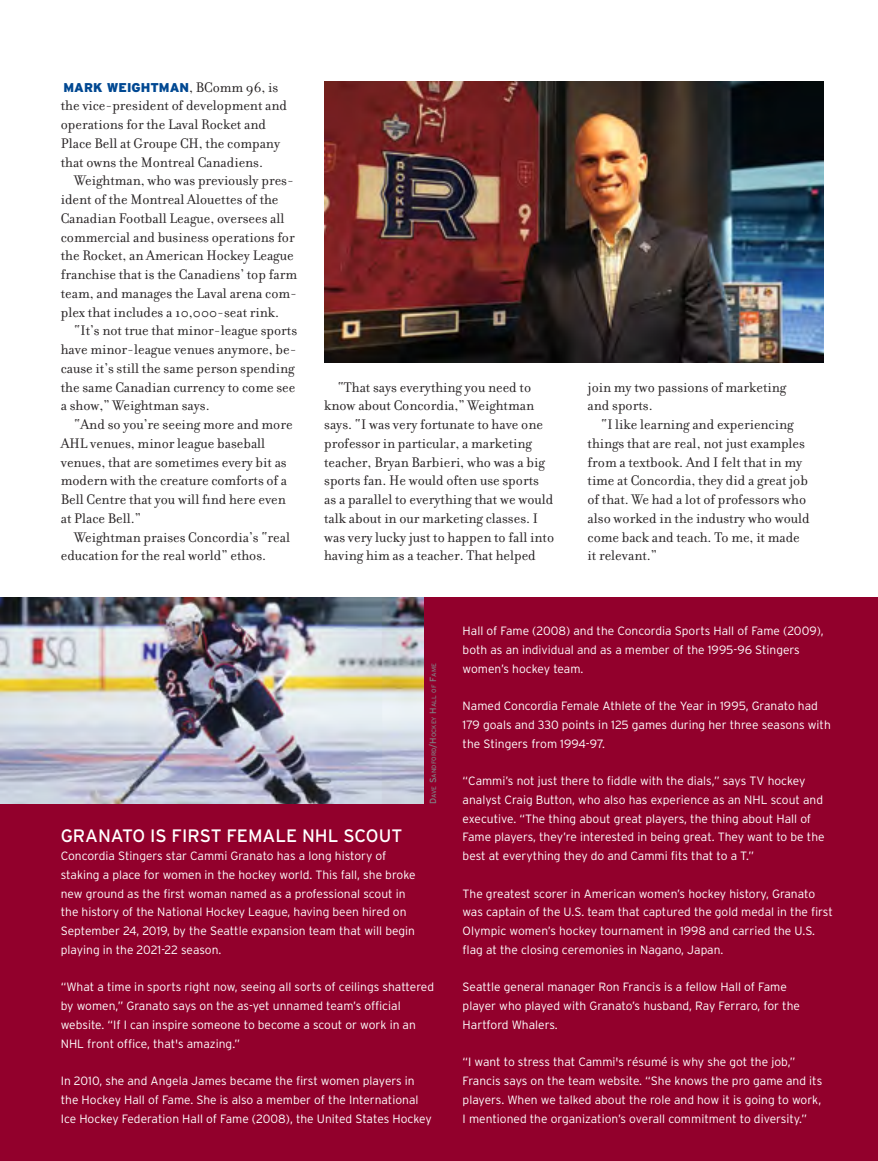
<style>
.page{position:relative;width:878px;height:1161px;background:#fff}
.page>*{position:absolute;margin:0;border:0;box-sizing:border-box;transform-origin:0 0}
.t1{font:18px "Interstate";color:#fff}
.t2{font:15px/18.8px "Filosofia";color:#231f20}
.t3{font:900 12.75px "Interstate";color:#004892}
.t4{font:300 12px/18.8px "Interstate";color:#fff}
.t5{font:6.3px "Interstate";letter-spacing:.005em;color:#808285}
.s1{font-family:"Filosofia";font-weight:400;font-size:15px;color:#231f20}
.s2{font-size:9px}
</style>
<div class="page">
<img style="left:324px;top:81px;width:500px;height:282px">
<div style="left:0;top:598px;width:878px;height:563px;background:#92002c"></div>
<img style="left:0;top:598px;width:423px;height:206px">
<p class="t3" style="left:63px;top:80px;width:216px">MARK WEIGHTMAN<span class="s1">, BComm 96, is</span></p>
<p class="t2" style="left:61px;top:96px;width:228px">the vice-president of development and operations for the Laval Rocket and Place Bell at Groupe CH, the company that owns the Montreal Canadiens.</p>
<p class="t2" style="left:61px;top:171px;width:238px;text-indent:14px">Weightman, who was previously pres&shy;ident of the Montreal Alouettes of the Canadian Football League, oversees all commercial and business operations for the Rocket, an American Hockey League franchise that is the Canadiens’ top farm team, and manages the Laval arena com&shy;plex that includes a 10,000-seat rink.</p>
<p class="t2" style="left:61px;top:321px;width:238px;text-indent:14px">“It’s not true that minor-league sports have minor-league venues anymore, be&shy;cause it’s still the same person spending the same Canadian currency to come see a show,” Weightman says.</p>
<p class="t2" style="left:61px;top:415px;width:233px;text-indent:14px">“And so you’re seeing more and more AHL venues, minor league baseball venues, that are sometimes every bit as modern with the creature comforts of a Bell Centre that you will find here even at Place Bell.”</p>
<p class="t2" style="left:61px;top:528px;width:231px;text-indent:14px">Weightman praises Concordia’s “real education for the real world” ethos.</p>
<p class="t2" style="left:324px;top:378px;width:231px;text-indent:14px">“That says everything you need to know about Concordia,” Weightman says. “I was very fortunate to have one professor in particular, a marketing teacher, Bryan Barbieri, who was a big sports fan. He would often use sports as a parallel to everything that we would talk about in our marketing classes. I was very lucky just to happen to fall into having him as a teacher. That helped</p>
<p class="t2" style="left:587px;top:378px;width:200px">join my two passions of marketing and sports.</p>
<p class="t2" style="left:587px;top:415px;width:224px;text-indent:14px">“I like learning and experiencing things that are real, not just examples from a textbook. And I felt that in my time at Concordia, they did a great job of that. We had a lot of professors who also worked in the industry who would come back and teach. To me, it made it relevant.”</p>
<p class="t5" style="left:430px;top:804px;width:142px;rotate:-90deg"><span class="s2">D</span>ave <span class="s2">S</span>andford<span class="s2">/H</span>ockey <span class="s2">H</span>all of <span class="s2">F</span>ame</p>
<h1 class="t1" style="left:61px;top:825px;width:343px">GRANATO IS FIRST FEMALE NHL SCOUT</h1>
<p class="t4" style="left:61px;top:847px;width:356px">Concordia Stingers star Cammi Granato has a long history of staking a place for women in the hockey world. This fall, she broke new ground as the first woman named as a professional scout in the history of the National Hockey League, having been hired on September 24, 2019, by the Seattle expansion team that will begin playing in the 2021-22 season.</p>
<p class="t4" style="left:61px;top:978px;width:375px">“What a time in sports right now, seeing all sorts of ceilings shattered by women,” Granato says on the as-yet unnamed team’s official website. “If I can inspire someone to become a scout or work in an NHL front office, that's amazing.”</p>
<p class="t4" style="left:61px;top:1072px;width:372px">In 2010, she and Angela James became the first women players in the Hockey Hall of Fame. She is also a member of the International<br>Ice Hockey Federation Hall of Fame (2008), the United States Hockey</p>
<p class="t4" style="left:462px;top:621px;width:362px">Hall of Fame (2008) and the Concordia Sports Hall of Fame (2009), both as an individual and as a member of the 1995-96 Stingers women’s hockey team.</p>
<p class="t4" style="left:462px;top:696px;width:370px">Named Concordia Female Athlete of the Year in 1995, Granato had<br>179 goals and 330 points in 125 games during her three seasons with the Stingers from 1994-97.</p>
<p class="t4" style="left:462px;top:771px;width:363px">“Cammi’s not just there to fiddle with the dials,” says TV hockey analyst Craig Button, who also has experience as an NHL scout and executive. “The thing about great players, the thing about Hall of Fame players, they’re interested in being great. They want to be the best at everything they do and Cammi fits that to a T.”</p>
<p class="t4" style="left:462px;top:884px;width:372px">The greatest scorer in American women’s hockey history, Granato was captain of the U.S. team that captured the gold medal in the first Olympic women’s hockey tournament in 1998 and carried the U.S. flag at the closing ceremonies in Nagano, Japan.</p>
<p class="t4" style="left:462px;top:978px;width:339px">Seattle general manager Ron Francis is a fellow Hall of Fame player who played with Granato’s husband, Ray Ferraro, for the<br>Hartford Whalers.</p>
<p class="t4" style="left:462px;top:1053px;width:361px">“I want to stress that Cammi's résumé is why she got the job,” Francis says on the team website. “She knows the pro game and its players. When we talked about the role and how it is going to work, I mentioned the organization’s overall commitment to diversity.”</p>
</div>
